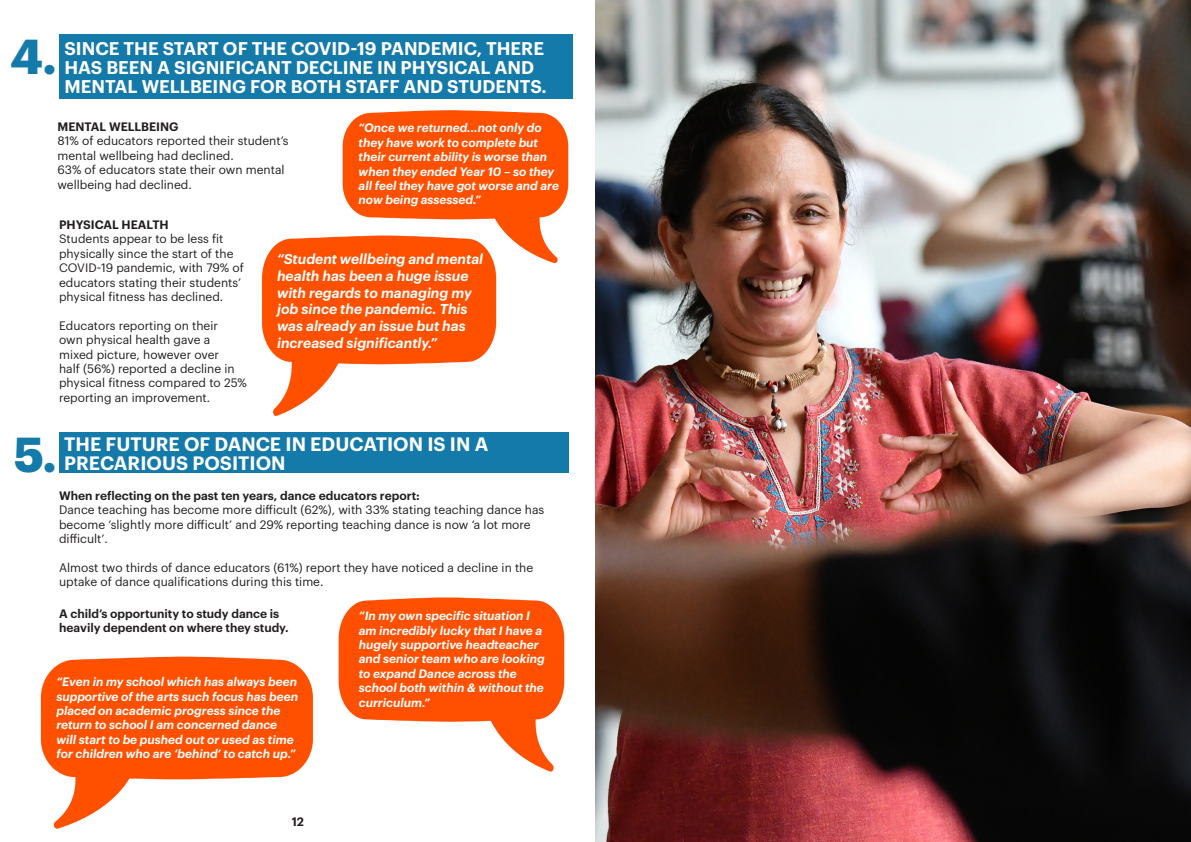
<style>
.page{position:relative;width:1191px;height:842px;background:#fff}
.page>*{position:absolute;margin:0;border:0;box-sizing:border-box;transform-origin:0 0}
.t1{font:700 48px "Graphik";color:#147aaa}
.t2{font:600 19px/19px "Graphik";color:#fff}
.t3{font:600 18px/19px "Graphik";color:#fff}
.t4{font:italic 600 14px/16.8px "Graphik";color:#fff}
.t5{font:12px/14.4px "Graphik";color:#231f20}
.t6{font:italic 600 12px/14.4px "Graphik";color:#fff}
.t7{font:600 12px/14.4px "Graphik";color:#231f20}
</style>
<div class="page">
<img style="left:40px;top:656px;width:273px;height:173px">
<div style="left:59px;top:432px;width:509px;height:41px;background:#147aaa"></div>
<img style="left:338px;top:597px;width:227px;height:175px">
<img style="left:595px;top:0;width:596px;height:842px">
<div style="left:59px;top:35px;width:513px;height:64px;background:#147aaa"></div>
<img style="left:342px;top:110px;width:227px;height:154px">
<img style="left:261px;top:234px;width:239px;height:182px">
<p class="t1" style="left:11px;top:20px;width:48px">4.</p>
<p class="t3" style="left:64px;top:37px;width:484px">SINCE THE START OF THE COVID-19 PANDEMIC, THERE<br>HAS BEEN A SIGNIFICANT DECLINE IN PHYSICAL AND<br>MENTAL WELLBEING FOR BOTH STAFF AND STUDENTS.</p>
<p class="t7" style="left:57px;top:118px;width:123px">MENTAL WELLBEING</p>
<p class="t5" style="left:57px;top:133px;width:232px">81% of educators reported their student’s mental wellbeing had declined.</p>
<p class="t5" style="left:57px;top:162px;width:229px">63% of educators state their own mental wellbeing had declined.</p>
<p class="t6" style="left:359px;top:120px;width:202px">“Once we returned...not only do they have work to complete but their current ability is worse than when they ended Year 10 – so they all feel they have got worse and are now being assessed.”</p>
<p class="t7" style="left:59px;top:216px;width:111px">PHYSICAL HEALTH</p>
<p class="t5" style="left:59px;top:231px;width:186px">Students appear to be less fit physically since the start of the<br>COVID-19 pandemic, with 79% of educators stating their students’ physical fitness has declined.</p>
<p class="t5" style="left:59px;top:317px;width:189px">Educators reporting on their<br>own physical health gave a mixed picture, however over<br>half (56%) reported a decline in physical fitness compared to 25% reporting an improvement.</p>
<p class="t4" style="left:277px;top:249px;width:208px">“Student wellbeing and mental health has been a huge issue with regards to managing my job since the pandemic. This was already an issue but has increased significantly.”</p>
<p class="t2" style="left:64px;top:433px;width:426px">THE FUTURE OF DANCE IN EDUCATION IS IN A<br>PRECARIOUS POSITION</p>
<p class="t7" style="left:59px;top:487px;width:362px">When reflecting on the past ten years, dance educators report:</p>
<p class="t5" style="left:59px;top:502px;width:487px">Dance teaching has become more difficult (62%), with 33% stating teaching dance has become ‘slightly more difficult’ and 29% reporting teaching dance is now ‘a lot more difficult’.</p>
<p class="t5" style="left:59px;top:559px;width:475px">Almost two thirds of dance educators (61%) report they have noticed a decline in the uptake of dance qualifications during this time.</p>
<p class="t1" style="left:14px;top:417px;width:44px">5.</p>
<p class="t7" style="left:59px;top:605px;width:231px">A child’s opportunity to study dance is heavily dependent on where they study.</p>
<p class="t6" style="left:56px;top:673px;width:243px">“Even in my school which has always been supportive of the arts such focus has been placed on academic progress since the return to school I am concerned dance will start to be pushed out or used as time for children who are ‘behind’ to catch up.”</p>
<p class="t7" style="left:292px;top:814px;width:14px">12</p>
<p class="t6" style="left:359px;top:608px;width:187px">“In my own specific situation I am incredibly lucky that I have a hugely supportive headteacher and senior team who are looking to expand Dance across the school both within &amp; without the curriculum.”</p>
</div>
